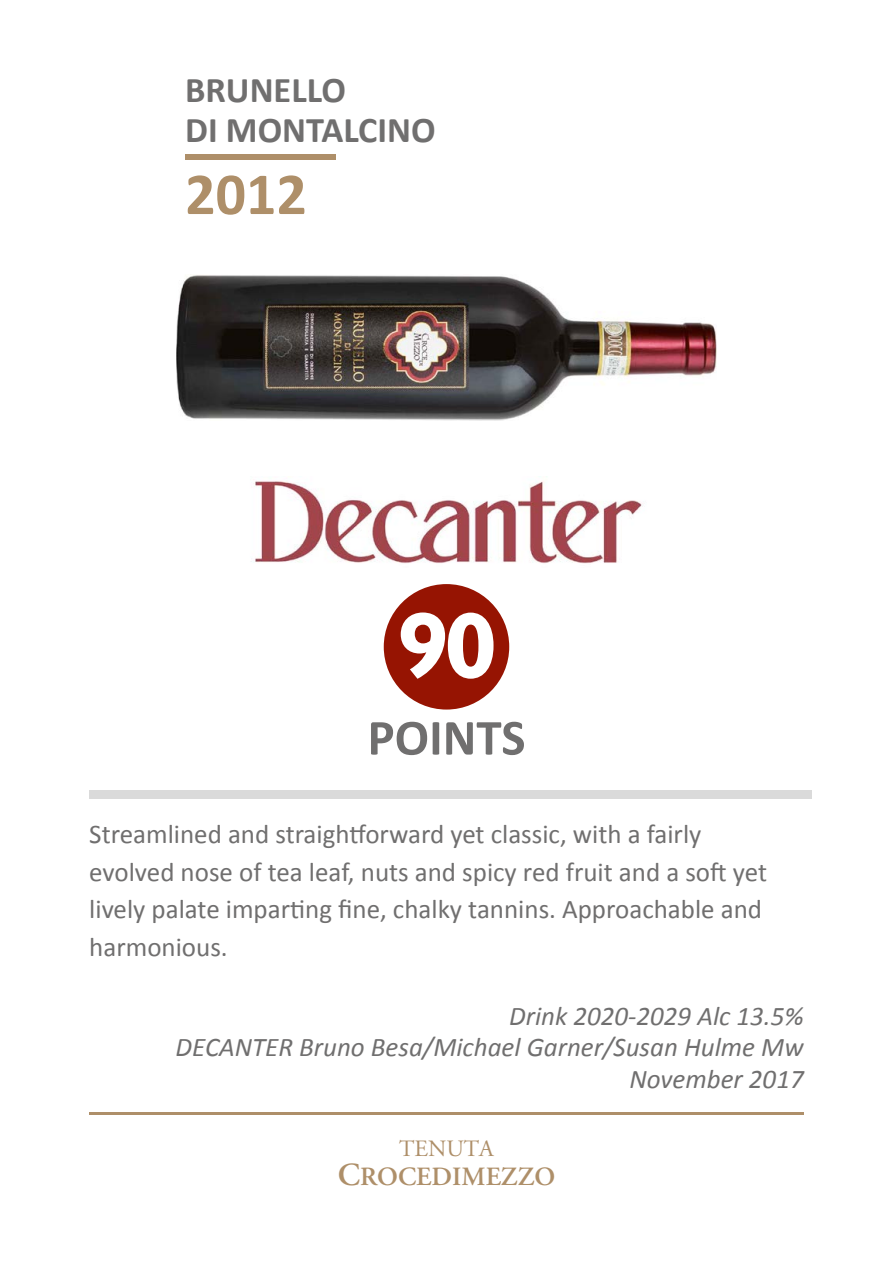
<style>
.page{position:relative;width:893px;height:1263px;background:#fff}
.page>*{position:absolute;margin:0;border:0;box-sizing:border-box;transform-origin:0 0}
.t1{font:700 93.6px "Humanist 521 BT";color:#fff}
.t2{font:700 60px "Calibri";color:#ae8f69}
.t3{font:700 51px "Calibri";color:#706f6f}
.t4{font:700 36.3px/40.2px "Calibri";color:#706f6f}
.t5{font:27px/37.5px "Calibri";color:#706f6f}
.t6{font:italic 27px/31.5px "Calibri";color:#706f6f;text-align:right}
.t7{font:600 26.25px "Adobe Garamond";color:#ae8f69}
.t8{font:23.4px "Adobe Garamond Regular SC";color:#ae8f69}
.s1{font-size:32.1px}
</style>
<div class="page">
<div style="left:89px;top:791px;width:723px;height:8px;background:#dadada"></div>
<div style="left:185px;top:154px;width:151px;height:6px;background:#ae8f69"></div>
<hr style="left:89px;top:1112px;width:715px;height:2px;background:#ae8f69">
<img style="left:177px;top:275px;width:539px;height:146px">
<div style="left:384px;top:584px;width:125px;height:125px;background:#961402;border-radius:50%"></div>
<img style="left:251px;top:481px;width:391px;height:83px">
<h3 class="t4" style="left:185px;top:70px;width:252px">BRUNELLO<br>DI MONTALCINO</h3>
<h2 class="t2" style="left:185px;top:156px;width:123px">2012</h2>
<h1 class="t1" style="left:398px;top:587px;width:100px">90</h1>
<h3 class="t3" style="left:367px;top:705px;width:159px">POINTS</h3>
<p class="t5" style="left:89px;top:815px;width:679px">Streamlined and straightforward yet classic, with a fairly evolved nose of tea leaf, nuts and spicy red fruit and a soft yet lively palate imparting fine, chalky tannins. Approachable and harmonious.</p>
<p class="t6" style="left:176px;top:999px;width:630px">Drink 2020-2029 Alc 13.5%<br>DECANTER Bruno Besa/Michael Garner/Susan Hulme Mw<br>November 2017</p>
<p class="t8" style="left:399px;top:1136px;width:96px">TENUTA</p>
<p class="t7" style="left:338px;top:1162px;width:219px"><span class="s1">C</span>ROCEDIMEZZO</p>
</div>
